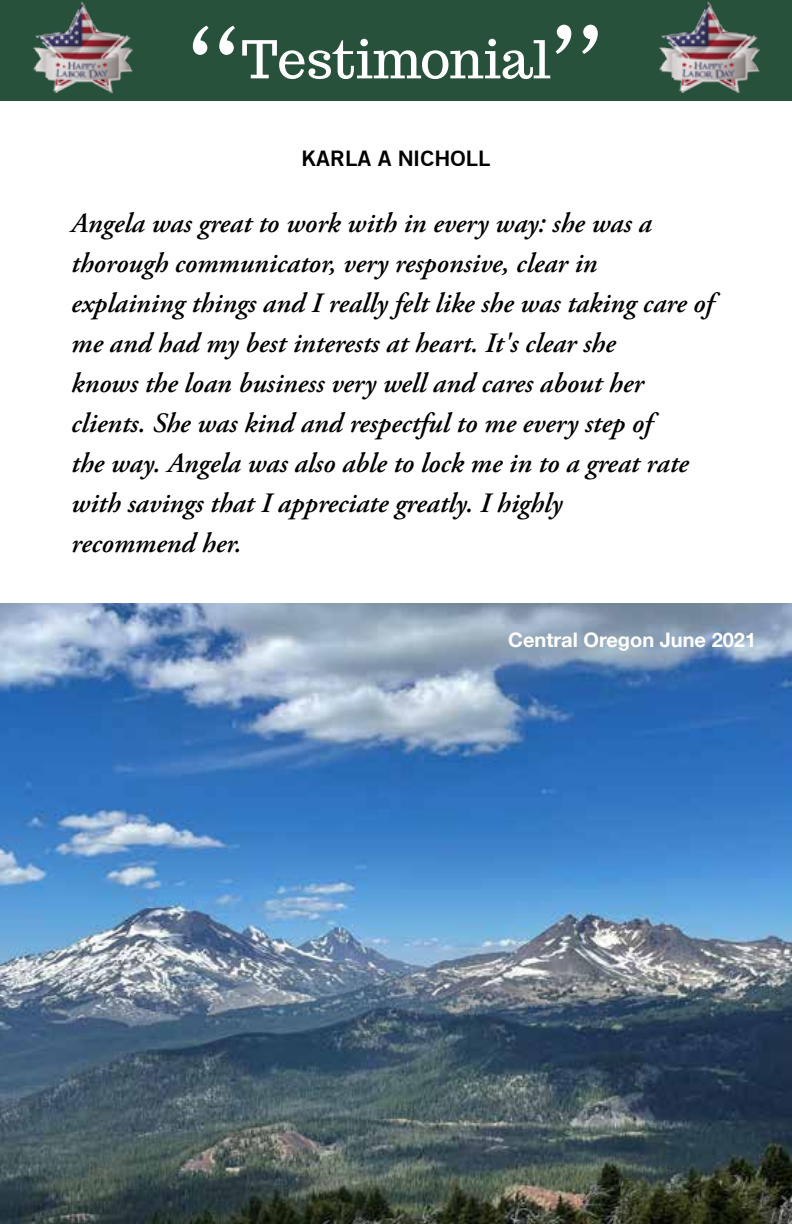
<style>
.page{position:relative;width:792px;height:1224px;background:#fff}
.page>*{position:absolute;margin:0;border:0;box-sizing:border-box;transform-origin:0 0}
.t1{font:52px "Trocchi";color:#fff}
.t2{font:italic 600 28px/40px "Adobe Garamond Pro";color:#000}
.t3{font:700 21.4px "Goethe Gothic";color:#000}
.t4{font:700 20px "Helvetica Neue";color:#fff}
</style>
<div class="page">
<div style="left:0;top:0;width:792px;height:101px;background:#28513c"></div>
<img style="left:0;top:603px;width:792px;height:621px">
<svg style="left:219px;top:26px;width:16px;height:29px"></svg>
<svg style="left:193px;top:26px;width:16px;height:29px"></svg>
<svg style="left:556px;top:25px;width:15px;height:29px"></svg>
<svg style="left:582px;top:25px;width:16px;height:29px"></svg>
<img style="left:33px;top:2px;width:100px;height:90px">
<img style="left:660px;top:2px;width:99px;height:90px">
<h1 class="t1" style="left:241px;top:25px;width:311px">Testimonial</h1>
<p class="t3" style="left:301px;top:145px;width:191px">KARLA A NICHOLL</p>
<p class="t2" style="left:71px;top:203px;width:644px">Angela was great to work with in every way: she was a thorough communicator, very responsive, clear in explaining things and I really felt like she was taking care of me and had my best interests at heart. It's clear she<br>knows the loan business very well and cares about her clients. She was kind and respectful to me every step of<br>the way. Angela was also able to lock me in to a great rate with savings that I appreciate greatly. I highly<br>recommend her.</p>
<p class="t4" style="left:508px;top:625px;width:249px">Central Oregon June 2021</p>
</div>
